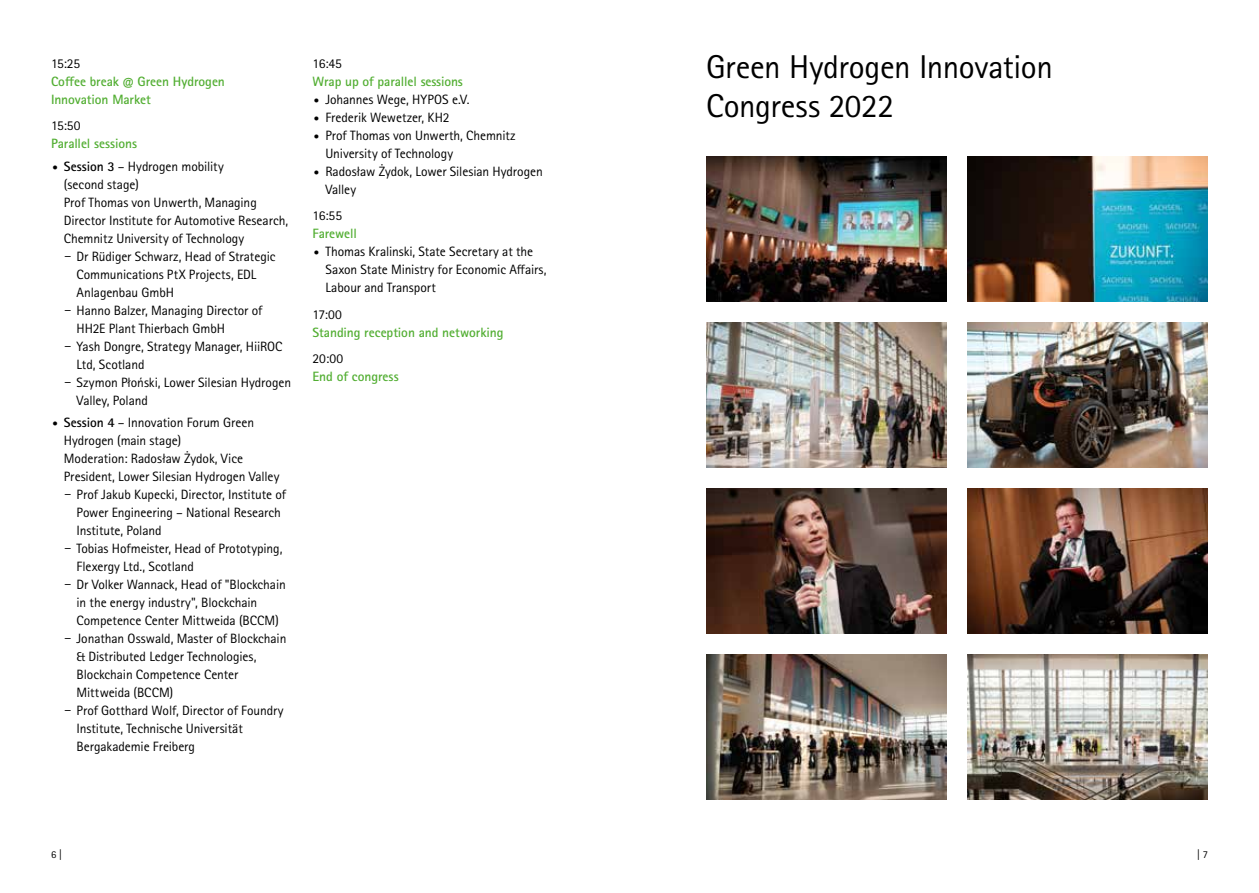
<style>
.page{position:relative;width:1259px;height:893px;background:#fff}
.page>*{position:absolute;margin:0;border:0;box-sizing:border-box;transform-origin:0 0}
.t1{font:33px/39px "Rotis Sans Serif Pro";letter-spacing:-.01em;color:#000}
.t2{font:13.5px/18px "Rotis Sans Serif Pro";letter-spacing:-.005em;color:#000}
.t3{font:700 13.5px/18px "Rotis Sans Serif Pro";letter-spacing:-.01em;color:#52ae32}
.t4{font:10.5px "Rotis Sans Serif Pro";color:#000}
.s1{font-family:"Source Code Variable"}
.s2{font-weight:700}
</style>
<div class="page">
<img style="left:967px;top:156px;width:241px;height:145px">
<img style="left:967px;top:322px;width:241px;height:145px">
<img style="left:967px;top:488px;width:241px;height:145px">
<img style="left:967px;top:654px;width:241px;height:145px">
<img style="left:706px;top:156px;width:240px;height:145px">
<img style="left:706px;top:322px;width:240px;height:145px">
<img style="left:706px;top:488px;width:240px;height:145px">
<img style="left:706px;top:654px;width:240px;height:145px">
<p class="t2" style="left:51px;top:54px;width:31px">15:25</p>
<p class="t3" style="left:51px;top:72px;width:175px">Coffee break @ Green Hydrogen<br>Innovation Market</p>
<p class="t2" style="left:51px;top:117px;width:31px">15:50</p>
<p class="t3" style="left:51px;top:135px;width:87px">Parallel sessions</p>
<p class="t2" style="left:64px;top:157px;width:226px;text-indent:-13px"><span class="s1">•</span> <span class="s2">Session 3</span> – Hydrogen mobility<br>(second stage)<br>Prof Thomas von Unwerth, Managing<br>Director Institute for Automotive Research,<br>Chemnitz University of Technology</p>
<p class="t2" style="left:77px;top:247px;width:200px;text-indent:-13px"><span class="s1">-</span> Dr Rüdiger Schwarz, Head of Strategic<br>Communications PtX Projects, EDL<br>Anlagenbau GmbH</p>
<p class="t2" style="left:77px;top:301px;width:187px;text-indent:-13px"><span class="s1">-</span> Hanno Balzer, Managing Director of<br>HH2E Plant Thierbach GmbH</p>
<p class="t2" style="left:77px;top:337px;width:207px;text-indent:-13px"><span class="s1">-</span> Yash Dongre, Strategy Manager, HiiROC<br>Ltd, Scotland</p>
<p class="t2" style="left:77px;top:373px;width:216px;text-indent:-13px"><span class="s1">-</span> Szymon Płoński, Lower Silesian Hydrogen<br>Valley, Poland</p>
<p class="t2" style="left:64px;top:413px;width:217px;text-indent:-13px"><span class="s1">•</span> <span class="s2">Session 4</span> – Innovation Forum Green Hydrogen (main stage)<br>Moderation: Radosław Żydok, Vice President, Lower Silesian Hydrogen Valley</p>
<p class="t2" style="left:77px;top:485px;width:211px;text-indent:-13px"><span class="s1">-</span> Prof Jakub Kupecki, Director, Institute of<br>Power Engineering – National Research<br>Institute, Poland</p>
<p class="t2" style="left:77px;top:539px;width:207px;text-indent:-13px"><span class="s1">-</span> Tobias Hofmeister, Head of Prototyping,<br>Flexergy Ltd., Scotland</p>
<p class="t2" style="left:77px;top:575px;width:211px;text-indent:-13px"><span class="s1">-</span> Dr Volker Wannack, Head of "Blockchain in the energy industry", Blockchain<br>Competence Center Mittweida (BCCM)</p>
<p class="t2" style="left:77px;top:629px;width:211px;text-indent:-13px"><span class="s1">-</span> Jonathan Osswald, Master of Blockchain &amp; Distributed Ledger Technologies,<br>Blockchain Competence Center<br>Mittweida (BCCM)</p>
<p class="t2" style="left:77px;top:701px;width:209px;text-indent:-13px"><span class="s1">-</span> Prof Gotthard Wolf, Director of Foundry<br>Institute, Technische Universität<br>Bergakademie Freiberg</p>
<p class="t2" style="left:313px;top:54px;width:31px">16:45</p>
<p class="t3" style="left:313px;top:72px;width:152px">Wrap up of parallel sessions</p>
<p class="t2" style="left:313px;top:90px;width:158px"><span class="s1">•</span> Johannes Wege, HYPOS e.V.</p>
<p class="t2" style="left:313px;top:108px;width:138px"><span class="s1">•</span> Frederik Wewetzer, KH2</p>
<p class="t2" style="left:325px;top:126px;width:192px;text-indent:-13px"><span class="s1">•</span> Prof Thomas von Unwerth, Chemnitz<br>University of Technology</p>
<p class="t2" style="left:325px;top:162px;width:219px;text-indent:-13px"><span class="s1">•</span> Radosław Żydok, Lower Silesian Hydrogen<br>Valley</p>
<p class="t2" style="left:313px;top:207px;width:31px">16:55</p>
<p class="t3" style="left:313px;top:225px;width:46px">Farewell</p>
<p class="t2" style="left:325px;top:243px;width:223px;text-indent:-13px"><span class="s1">•</span> Thomas Kralinski, State Secretary at the<br>Saxon State Ministry for Economic Affairs,<br>Labour and Transport</p>
<p class="t2" style="left:313px;top:305px;width:31px">17:00</p>
<p class="t3" style="left:313px;top:323px;width:192px">Standing reception and networking</p>
<p class="t2" style="left:313px;top:350px;width:32px">20:00</p>
<p class="t3" style="left:313px;top:368px;width:88px">End of congress</p>
<h1 class="t1" style="left:706px;top:48px;width:348px">Green Hydrogen Innovation<br>Congress 2022</h1>
<p class="t4" style="left:51px;top:849px;width:12px">6 |</p>
<p class="t4" style="left:1197px;top:849px;width:12px">| 7</p>
</div>
